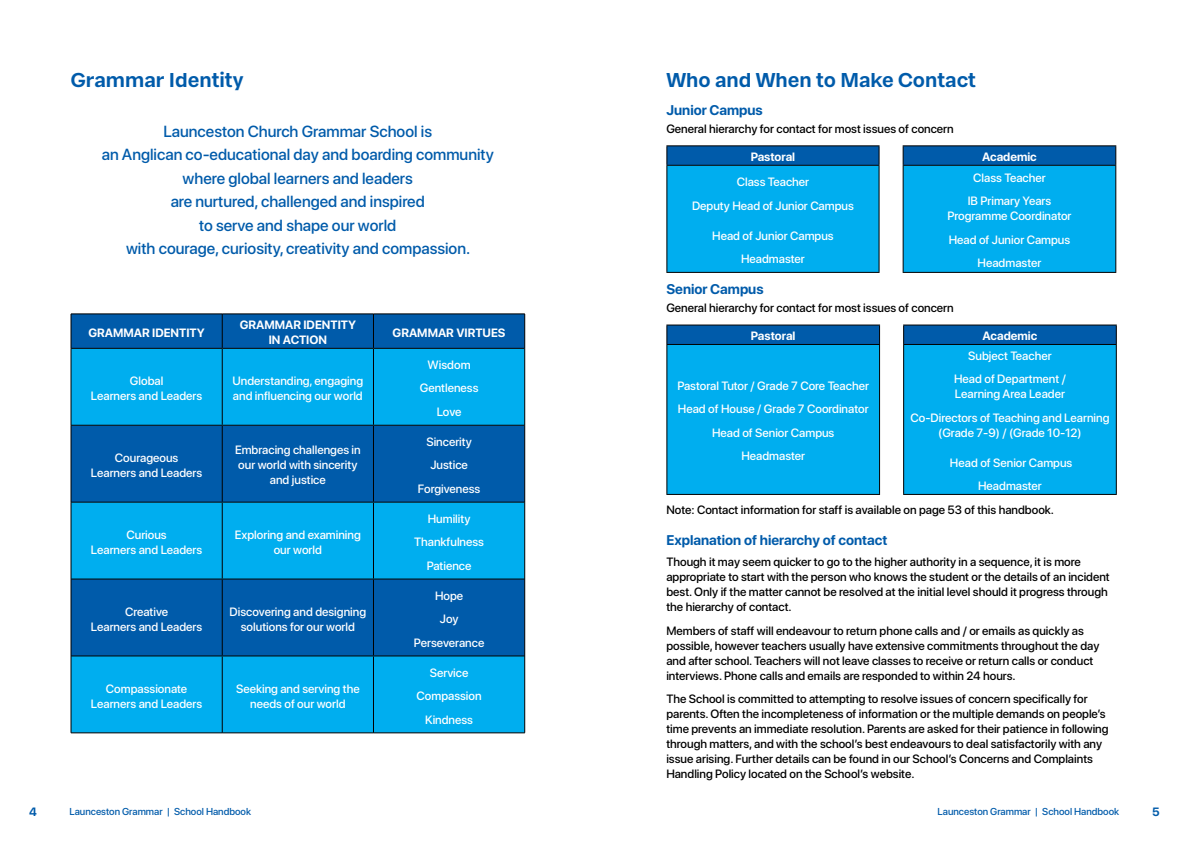
<style>
.page{position:relative;width:1191px;height:842px;background:#fff}
.page>*{position:absolute;margin:0;border:0;box-sizing:border-box;transform-origin:0 0}
.t1{font:700 20px "Franca";color:#005baa}
.t2{font:500 16px/23.5px "SF Pro Display";color:#005baa;text-align:center}
.t3{font:700 14px "SF Pro Display";color:#005baa}
.t4{font:500 12px/15px "SF Pro Display";color:#000}
.t5{font:500 12px/23.5px "SF Pro Display";color:#fff;text-align:center}
.t6{font:700 12px/15px "SF Pro Display";color:#fff;text-align:center}
.t7{font:700 12px "SF Pro Display";color:#005baa}
.t8{font:500 10px "SF Pro Display";color:#005baa}
</style>
<div class="page">
<div style="left:72px;top:315px;width:452px;height:33px;background:#005baa"></div>
<svg style="left:72px;top:349px;width:452px;height:384px;background:#008bd2"></svg>
<hr style="left:71px;top:314px;width:151px;height:1px;background:#000">
<hr style="left:71px;top:314px;width:1px;height:34px;background:#000">
<hr style="left:222px;top:314px;width:151px;height:1px;background:#000">
<hr style="left:373px;top:314px;width:152px;height:1px;background:#000">
<hr style="left:524px;top:314px;width:1px;height:34px;background:#000">
<hr style="left:71px;top:348px;width:1px;height:77px;background:#000">
<hr style="left:524px;top:348px;width:1px;height:77px;background:#000">
<hr style="left:71px;top:425px;width:1px;height:77px;background:#000">
<hr style="left:524px;top:425px;width:1px;height:77px;background:#000">
<hr style="left:71px;top:502px;width:1px;height:77px;background:#000">
<hr style="left:524px;top:502px;width:1px;height:77px;background:#000">
<hr style="left:71px;top:579px;width:1px;height:77px;background:#000">
<hr style="left:524px;top:579px;width:1px;height:77px;background:#000">
<hr style="left:71px;top:656px;width:1px;height:77px;background:#000">
<hr style="left:524px;top:656px;width:1px;height:77px;background:#000">
<hr style="left:71px;top:733px;width:151px;height:1px;background:#000">
<hr style="left:222px;top:733px;width:151px;height:1px;background:#000">
<hr style="left:373px;top:733px;width:152px;height:1px;background:#000">
<hr style="left:222px;top:314px;width:1px;height:34px;background:#000">
<hr style="left:373px;top:314px;width:1px;height:34px;background:#000">
<hr style="left:71px;top:348px;width:151px;height:1px;background:#000">
<hr style="left:222px;top:348px;width:151px;height:1px;background:#000">
<hr style="left:222px;top:349px;width:1px;height:76px;background:#000">
<hr style="left:373px;top:348px;width:151px;height:1px;background:#000">
<hr style="left:373px;top:349px;width:1px;height:76px;background:#000">
<hr style="left:71px;top:425px;width:151px;height:1px;background:#000">
<hr style="left:222px;top:425px;width:151px;height:1px;background:#000">
<hr style="left:222px;top:426px;width:1px;height:76px;background:#000">
<hr style="left:373px;top:425px;width:151px;height:1px;background:#000">
<hr style="left:373px;top:426px;width:1px;height:76px;background:#000">
<hr style="left:71px;top:502px;width:151px;height:1px;background:#000">
<hr style="left:222px;top:502px;width:151px;height:1px;background:#000">
<hr style="left:222px;top:503px;width:1px;height:75px;background:#000">
<hr style="left:373px;top:502px;width:151px;height:1px;background:#000">
<hr style="left:373px;top:503px;width:1px;height:75px;background:#000">
<hr style="left:71px;top:578px;width:151px;height:1px;background:#000">
<hr style="left:222px;top:578px;width:151px;height:1px;background:#000">
<hr style="left:222px;top:579px;width:1px;height:76px;background:#000">
<hr style="left:373px;top:578px;width:151px;height:1px;background:#000">
<hr style="left:373px;top:579px;width:1px;height:76px;background:#000">
<hr style="left:71px;top:655px;width:151px;height:1px;background:#000">
<hr style="left:222px;top:655px;width:151px;height:1px;background:#000">
<hr style="left:222px;top:656px;width:1px;height:77px;background:#000">
<hr style="left:373px;top:655px;width:151px;height:1px;background:#000">
<hr style="left:373px;top:656px;width:1px;height:77px;background:#000">
<div style="left:667px;top:165px;width:448px;height:107px;background:#00aeef"></div>
<hr style="left:666px;top:145px;width:213px;height:1px;background:#000">
<hr style="left:902px;top:145px;width:214px;height:1px;background:#000">
<svg style="left:666px;top:146px;width:450px;height:19px;background:#0d60a8"></svg>
<hr style="left:666px;top:165px;width:213px;height:1px;background:#000">
<hr style="left:666px;top:166px;width:1px;height:106px;background:#000">
<hr style="left:878px;top:166px;width:1px;height:106px;background:#000">
<hr style="left:902px;top:165px;width:214px;height:1px;background:#000">
<hr style="left:902px;top:166px;width:1px;height:106px;background:#000">
<hr style="left:1115px;top:166px;width:1px;height:106px;background:#000">
<hr style="left:666px;top:272px;width:213px;height:1px;background:#000">
<hr style="left:902px;top:272px;width:214px;height:1px;background:#000">
<div style="left:667px;top:344px;width:448px;height:150px;background:#00aeef"></div>
<svg style="left:666px;top:325px;width:450px;height:19px;background:#0e61a9"></svg>
<hr style="left:666px;top:344px;width:214px;height:1px;background:#000">
<hr style="left:666px;top:345px;width:1px;height:149px;background:#000">
<hr style="left:879px;top:345px;width:1px;height:149px;background:#000">
<hr style="left:903px;top:344px;width:213px;height:1px;background:#000">
<hr style="left:903px;top:345px;width:1px;height:149px;background:#000">
<hr style="left:1115px;top:345px;width:1px;height:149px;background:#000">
<hr style="left:666px;top:494px;width:214px;height:1px;background:#000">
<hr style="left:903px;top:494px;width:213px;height:1px;background:#000">
<h1 class="t1" style="left:71px;top:67px;width:174px">Grammar Identity</h1>
<p class="t2" style="left:102px;top:119px;width:393px">Launceston Church Grammar School is<br>an Anglican co-educational day and boarding community where global learners and leaders<br>are nurtured, challenged and inspired<br>to serve and shape our world<br>with courage, curiosity, creativity and compassion.</p>
<p class="t6" style="left:88px;top:325px;width:118px">GRAMMAR IDENTITY</p>
<p class="t6" style="left:240px;top:318px;width:118px">GRAMMAR IDENTITY<br>IN ACTION</p>
<p class="t6" style="left:392px;top:325px;width:114px">GRAMMAR VIRTUES</p>
<p class="t5" style="left:91px;top:373px;width:113px;line-height:15px">Global<br>Learners and Leaders</p>
<p class="t5" style="left:232px;top:373px;width:132px;line-height:15px;text-align:left">Understanding, engaging and influencing our world</p>
<p class="t5" style="left:420px;top:353px;width:60px">Wisdom<br>Gentleness<br>Love</p>
<p class="t5" style="left:91px;top:450px;width:113px;line-height:15px">Courageous<br>Learners and Leaders</p>
<p class="t5" style="left:235px;top:443px;width:127px;line-height:15px">Embracing challenges in our world with sincerity and justice</p>
<p class="t5" style="left:418px;top:430px;width:64px">Sincerity<br>Justice<br>Forgiveness</p>
<p class="t5" style="left:91px;top:527px;width:113px;line-height:15px">Curious<br>Learners and Leaders</p>
<p class="t5" style="left:235px;top:527px;width:127px;line-height:15px">Exploring and examining our world</p>
<p class="t5" style="left:414px;top:507px;width:71px">Humility<br>Thankfulness<br>Patience</p>
<p class="t5" style="left:91px;top:604px;width:113px;line-height:15px">Creative<br>Learners and Leaders</p>
<p class="t5" style="left:230px;top:604px;width:138px;line-height:15px">Discovering and designing solutions for our world</p>
<p class="t5" style="left:91px;top:681px;width:113px;line-height:15px">Compassionate<br>Learners and Leaders</p>
<p class="t5" style="left:236px;top:681px;width:125px;line-height:15px">Seeking and serving the needs of our world</p>
<p class="t5" style="left:414px;top:584px;width:72px">Hope<br>Joy<br>Perseverance</p>
<p class="t5" style="left:416px;top:661px;width:67px">Service<br>Compassion<br>Kindness</p>
<h1 class="t1" style="left:666px;top:67px;width:311px">Who and When to Make Contact</h1>
<p class="t3" style="left:666px;top:102px;width:98px">Junior Campus</p>
<p class="t4" style="left:666px;top:121px;width:289px">General hierarchy for contact for most issues of concern</p>
<p class="t6" style="left:750px;top:150px;width:46px">Pastoral</p>
<p class="t6" style="left:982px;top:150px;width:56px">Academic</p>
<p class="t5" style="left:692px;top:170px;width:163px">Class Teacher<br>Deputy Head of Junior Campus</p>
<p class="t5" style="left:712px;top:224px;width:123px">Head of Junior Campus<br>Headmaster</p>
<p class="t5" style="left:967px;top:166px;width:85px">Class Teacher<br>IB Primary Years</p>
<p class="t5" style="left:947px;top:204px;width:126px">Programme Coordinator<br>Head of Junior Campus<br>Headmaster</p>
<p class="t3" style="left:666px;top:281px;width:99px">Senior Campus</p>
<p class="t4" style="left:666px;top:300px;width:289px">General hierarchy for contact for most issues of concern</p>
<p class="t6" style="left:751px;top:329px;width:46px">Pastoral</p>
<p class="t6" style="left:982px;top:329px;width:56px">Academic</p>
<p class="t5" style="left:954px;top:344px;width:113px">Subject Teacher<br>Head of Department /</p>
<p class="t5" style="left:910px;top:382px;width:200px">Learning Area Leader<br>Co-Directors of Teaching and Learning</p>
<p class="t5" style="left:938px;top:421px;width:145px">(Grade 7-9) / (Grade 10-12)</p>
<p class="t5" style="left:950px;top:451px;width:124px">Head of Senior Campus<br>Headmaster</p>
<p class="t4" style="left:666px;top:503px;width:389px">Note: Contact information for staff is available on page 53 of this handbook.</p>
<p class="t3" style="left:666px;top:532px;width:223px">Explanation of hierarchy of contact</p>
<p class="t4" style="left:666px;top:554px;width:445px">Though it may seem quicker to go to the higher authority in a sequence, it is more appropriate to start with the person who knows the student or the details of an incident best. Only if the matter cannot be resolved at the initial level should it progress through the hierarchy of contact.</p>
<p class="t4" style="left:666px;top:623px;width:434px">Members of staff will endeavour to return phone calls and / or emails as quickly as possible, however teachers usually have extensive commitments throughout the day and after school. Teachers will not leave classes to receive or return calls or conduct interviews. Phone calls and emails are responded to within 24 hours.</p>
<p class="t4" style="left:666px;top:691px;width:444px">The School is committed to attempting to resolve issues of concern specifically for parents. Often the incompleteness of information or the multiple demands on people’s time prevents an immediate resolution. Parents are asked for their patience in following through matters, and with the school’s best endeavours to deal satisfactorily with any issue arising. Further details can be found in our School’s Concerns and Complaints Handling Policy located on the School’s website.</p>
<p class="t5" style="left:677px;top:374px;width:193px">Pastoral Tutor / Grade 7 Core Teacher<br>Head of House / Grade 7 Coordinator<br>Head of Senior Campus<br>Headmaster</p>
<p class="t7" style="left:29px;top:805px;width:9px">4</p>
<p class="t8" style="left:69px;top:806px;width:183px">Launceston Grammar | School Handbook</p>
<p class="t8" style="left:937px;top:806px;width:183px">Launceston Grammar | School Handbook</p>
<p class="t7" style="left:1152px;top:805px;width:9px">5</p>
</div>
